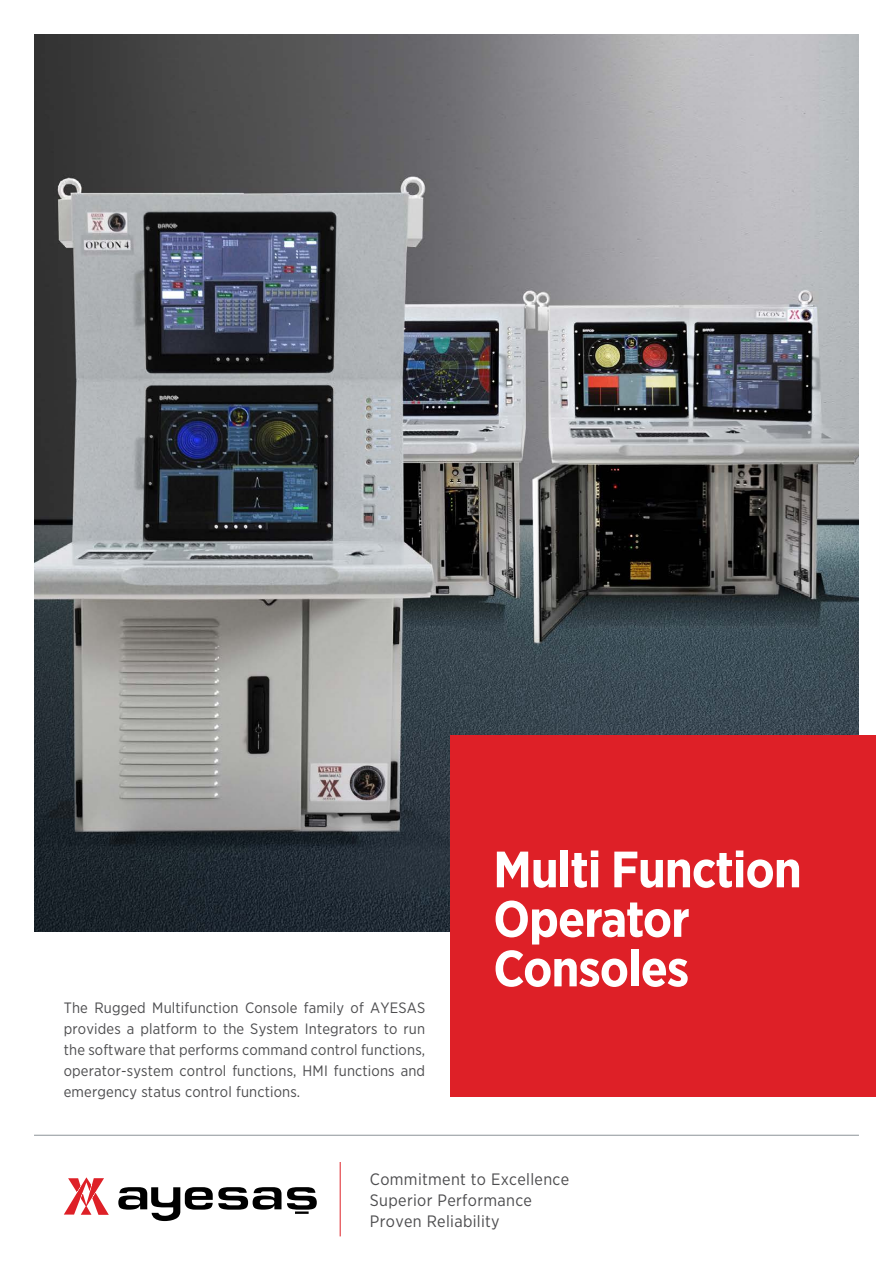
<style>
.page{position:relative;width:893px;height:1263px;background:#fff}
.page>*{position:absolute;margin:0;border:0;box-sizing:border-box;transform-origin:0 0}
.t1{font:700 51px/49.5px "Gotham Narrow";letter-spacing:-.02em;color:#fff}
.t2{font:16.5px/21px "Gotham Narrow";letter-spacing:.02em;color:#4d4d4f}
.t3{font:15px/21px "Gotham Narrow";letter-spacing:.01em;color:#4d4d4f;text-align:justify}
</style>
<div class="page">
<img style="left:34px;top:34px;width:825px;height:897px">
<div style="left:451px;top:736px;width:425px;height:361px;background:#de2027"></div>
<svg style="left:118px;top:1187px;width:199px;height:34px"></svg>
<svg style="left:64px;top:1177px;width:45px;height:38px"></svg>
<hr style="left:340px;top:1162px;width:1px;height:74px;background:#de2027">
<hr style="left:34px;top:1135px;width:825px;height:1px;background:#8d9398">
<p class="t3" style="left:64px;top:997px;width:363px">The Rugged Multifunction Console family of AYESAS provides a platform to the System Integrators to run the software that performs command control functions, operator-system control functions, HMI functions and emergency status control functions.</p>
<h1 class="t1" style="left:493px;top:844px;width:310px">Multi Function<br>Operator<br>Consoles</h1>
<p class="t2" style="left:370px;top:1168px;width:201px">Commitment to Excellence<br>Superior Performance<br>Proven Reliability</p>
</div>
